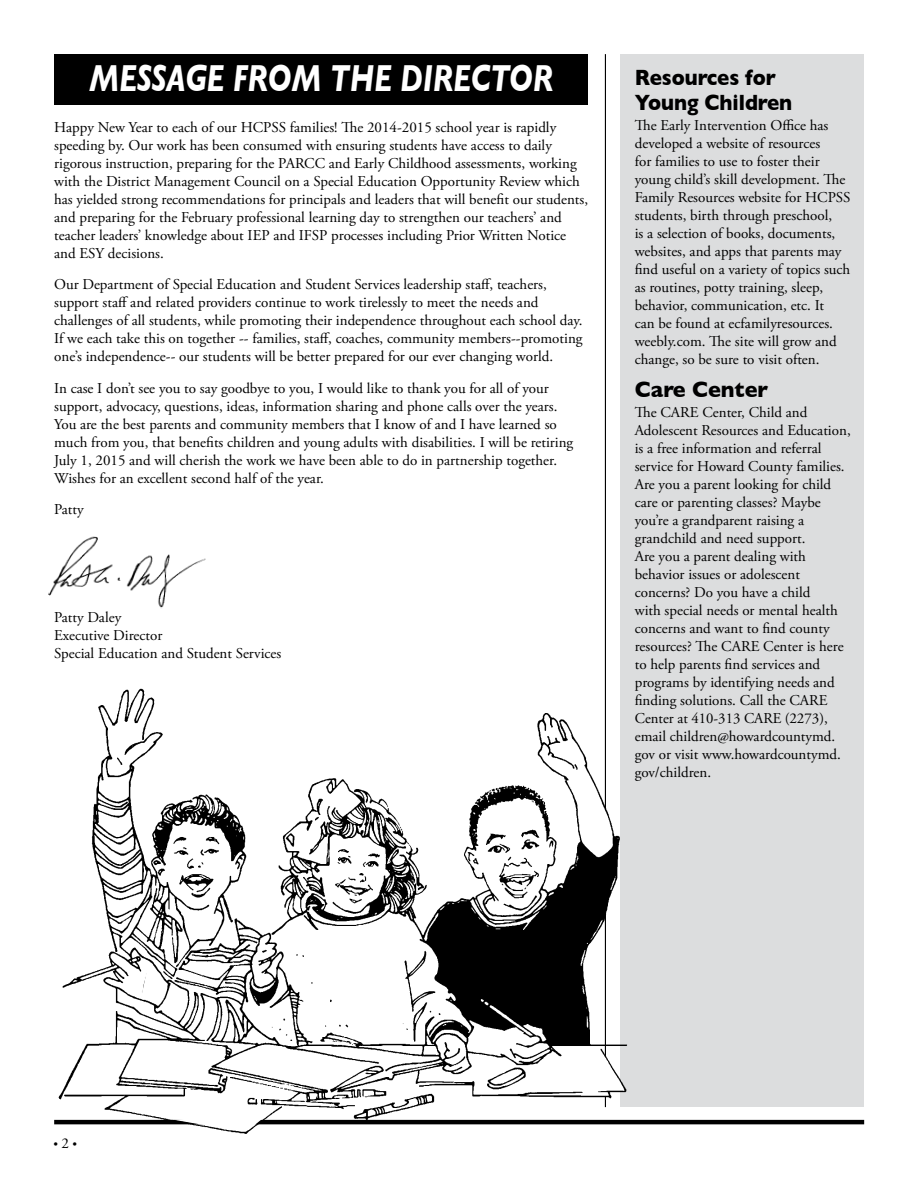
<style>
.page{position:relative;width:918px;height:1188px;background:#fff}
.page>*{position:absolute;margin:0;border:0;box-sizing:border-box;transform-origin:0 0}
.t1{font:italic 700 38.4px "Gill Sans";letter-spacing:-.005em;color:#fff;scale:.76 1}
.t2{font:700 22.5px/25.5px "Gill Sans";letter-spacing:-.005em;color:#000;scale:.91 1}
.t3{font:700 22.5px "Gill Sans";letter-spacing:-.005em;color:#000;scale:.96 1}
.t4{font:15px/18px "Adobe Garamond Pro";color:#000}
.t5{font:12px "Adobe Garamond Pro";color:#000}
.s1{font-size:15px}
</style>
<div class="page">
<hr style="left:605px;top:54px;width:1px;height:1053px;background:#000">
<div style="left:54px;top:54px;width:534px;height:51px;background:#000"></div>
<img style="left:48px;top:536px;width:158px;height:72px">
<div style="left:621px;top:54px;width:243px;height:1053px;background:#dcddde"></div>
<hr style="left:54px;top:1120px;width:810px;height:4px;background:#000">
<img style="left:54px;top:683px;width:579px;height:451px">
<h1 class="t1" style="left:89px;top:56px;width:612px">MESSAGE FROM THE DIRECTOR</h1>
<p class="t4" style="left:54px;top:118px;width:536px">Happy New Year to each of our HCPSS families! The 2014-2015 school year is rapidly speeding by. Our work has been consumed with ensuring students have access to daily rigorous instruction, preparing for the PARCC and Early Childhood assessments, working with the District Management Council on a Special Education Opportunity Review which has yielded strong recommendations for principals and leaders that will benefit our students, and preparing for the February professional learning day to strengthen our teachers’ and teacher leaders’ knowledge about IEP and IFSP processes including Prior Written Notice and ESY decisions.</p>
<p class="t4" style="left:54px;top:276px;width:530px">Our Department of Special Education and Student Services leadership staff, teachers, support staff and related providers continue to work tirelessly to meet the needs and challenges of all students, while promoting their independence throughout each school day.<br>If we each take this on together -- families, staff, coaches, community members--promoting one’s independence-- our students will be better prepared for our ever changing world.</p>
<p class="t4" style="left:54px;top:379px;width:521px">In case I don’t see you to say goodbye to you, I would like to thank you for all of your support, advocacy, questions, ideas, information sharing and phone calls over the years.<br>You are the best parents and community members that I know of and I have learned so much from you, that benefits children and young adults with disabilities. I will be retiring July 1, 2015 and will cherish the work we have been able to do in partnership together.<br>Wishes for an excellent second half of the year.</p>
<p class="t4" style="left:54px;top:501px;width:31px">Patty</p>
<p class="t4" style="left:54px;top:609px;width:229px">Patty Daley<br>Executive Director<br>Special Education and Student Services</p>
<h2 class="t2" style="left:635px;top:64px;width:175px">Resources for<br>Young Children</h2>
<p class="t4" style="left:635px;top:117px;width:217px">The Early Intervention Office has developed a website of resources<br>for families to use to foster their young child’s skill development. The Family Resources website for HCPSS students, birth through preschool,<br>is a selection of books, documents, websites, and apps that parents may find useful on a variety of topics such as routines, potty training, sleep, behavior, communication, etc. It<br>can be found at ecfamilyresources. weebly.com. The site will grow and change, so be sure to visit often.</p>
<h2 class="t3" style="left:635px;top:376px;width:140px">Care Center</h2>
<p class="t4" style="left:635px;top:404px;width:217px">The CARE Center, Child and<br>Adolescent Resources and Education, is a free information and referral service for Howard County families.<br>Are you a parent looking for child care or parenting classes? Maybe you’re a grandparent raising a grandchild and need support.<br>Are you a parent dealing with behavior issues or adolescent concerns? Do you have a child<br>with special needs or mental health concerns and want to find county resources? The CARE Center is here to help parents find services and programs by identifying needs and finding solutions. Call the CARE<br>Center at 410-313 CARE (2273), email children@howardcountymd. gov or visit www.howardcountymd. gov/children.</p>
<p class="t5" style="left:54px;top:1137px;width:25px">• <span class="s1">2</span> •</p>
</div>
